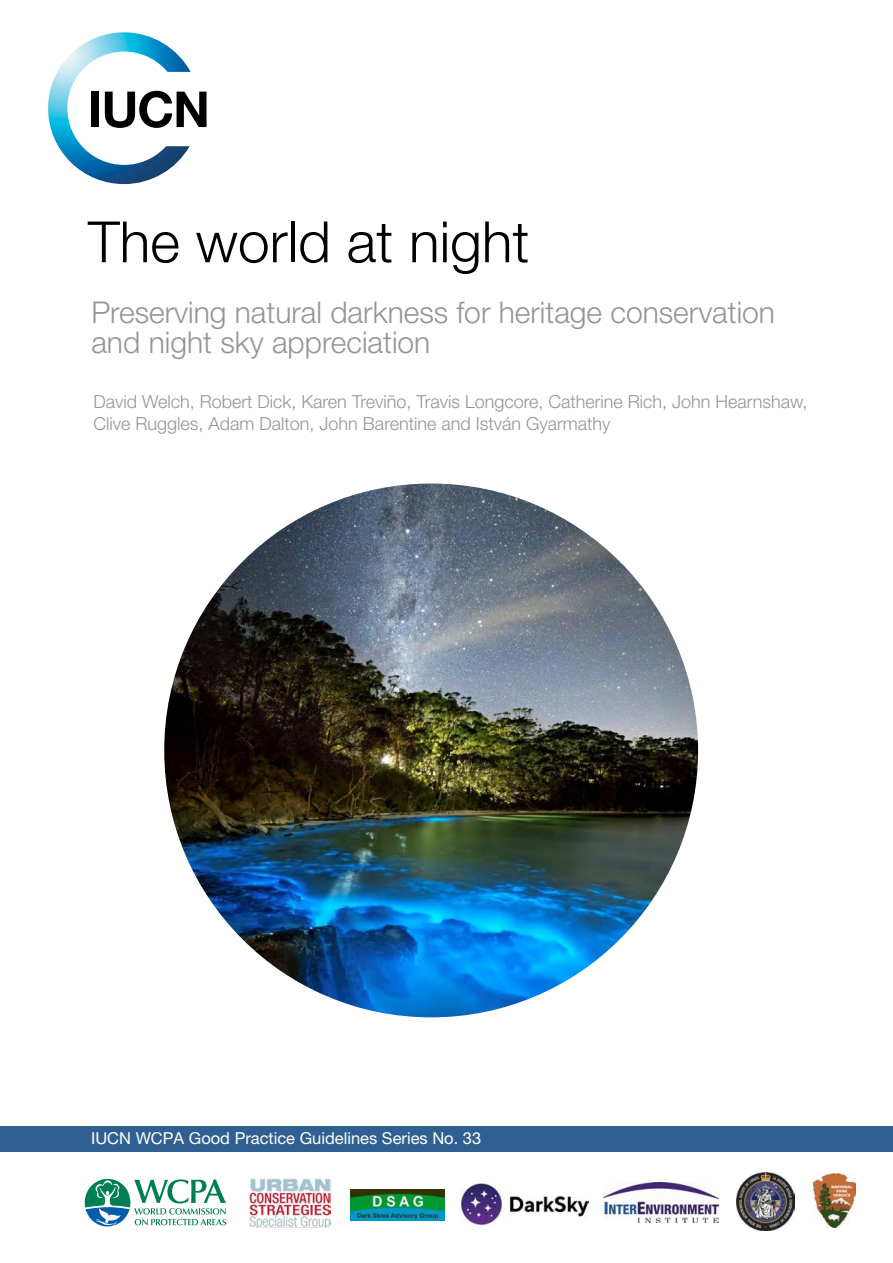
<style>
.page{position:relative;width:893px;height:1263px;background:#fff}
.page>*{position:absolute;margin:0;border:0;box-sizing:border-box;transform-origin:0 0}
.t1{font:300 57px "Helvetica Neue LT Pro";color:#000}
.t2{font:300 30px/30px "Helvetica Neue LT Pro";color:#939598}
.t3{font:300 18px/22.5px "Helvetica Neue LT Pro";color:#939598}
.t4{font:18px "Helvetica Neue LT Pro";color:#fff}
.t5{font:16.5px "Helvetica Neue LT Pro";color:#fff}
</style>
<div class="page">
<img style="left:164px;top:483px;width:534px;height:534px;border-radius:267px">
<div style="left:0;top:1126px;width:893px;height:25px;background:#306091"></div>
<img style="left:48px;top:32px;width:143px;height:152px">
<div style="left:91px;top:92px;width:8px;height:35px;background:#000"></div>
<svg style="left:105px;top:91px;width:101px;height:37px"></svg>
<svg style="left:85px;top:1179px;width:141px;height:48px"></svg>
<img style="left:249px;top:1178px;width:81px;height:49px">
<img style="left:350px;top:1189px;width:94px;height:31px">
<img style="left:604px;top:1183px;width:114px;height:40px">
<img style="left:814px;top:1174px;width:41px;height:54px">
<img style="left:736px;top:1172px;width:58px;height:58px">
<img style="left:461px;top:1183px;width:127px;height:41px">
<h1 class="t1" style="left:88px;top:207px;width:443px">The world at night</h1>
<h2 class="t2" style="left:91px;top:297px;width:685px">Preserving natural darkness for heritage conservation and night sky appreciation</h2>
<p class="t3" style="left:94px;top:390px;width:715px">David Welch, Robert Dick, Karen Treviño, Travis Longcore, Catherine Rich, John Hearnshaw,<br>Clive Ruggles, Adam Dalton, John Barentine and István Gyarmathy</p>
<p class="t4" style="left:91px;top:1127px;width:418px">IUCN WCPA Good Practice Guidelines Series No. X</p>
<p class="t5" style="left:91px;top:1128px;width:392px">IUCN WCPA Good Practice Guidelines Series No. 33</p>
</div>
